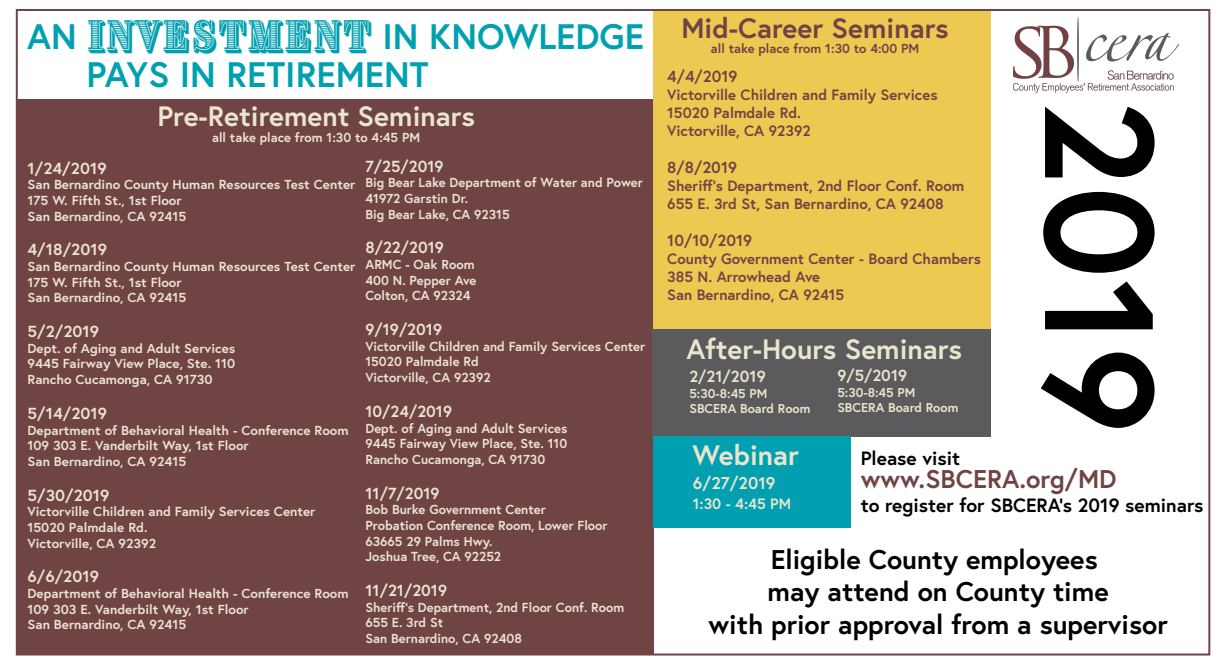
<style>
.page{position:relative;width:1225px;height:663px;background:#fff}
.page>*{position:absolute;margin:0;border:0;box-sizing:border-box;transform-origin:0 0}
.t1{font:700 153.7px "Europa";color:#000}
.t2{font:700 35.4px/37.7px "Europa";color:#00a0b0}
.t3{font:700 28px "Europa";color:#ece5ce}
.t4{font:700 28px "Europa";color:#704445}
.t5{font:700 27px/32.4px "Europa";color:#000;text-align:center}
.t6{font:700 25.6px "Europa";color:#704445}
.t7{font:700 19.2px "Europa";color:#000}
.t8{font:700 17px "Europa";color:#ece5ce}
.t9{font:700 16px "Europa";color:#ece5ce}
.t10{font:700 16px "Europa";color:#704445}
.t11{font:700 15px "Europa";color:#ece5ce}
.t12{font:700 14.9px/17.9px "Europa";color:#704445}
.t13{font:700 13px/15.6px "Europa";color:#ece5ce}
.t14{font:700 13px "Europa";color:#704445}
.t15{font:700 12.8px/15.4px "Europa";color:#ece5ce}
.s1{font-family:"Brim Narrow Combined 3";font-weight:400}
</style>
<div class="page">
<div style="left:16px;top:99px;width:637px;height:554px;background:#704445"></div>
<div style="left:653px;top:9px;width:337px;height:320px;background:#edc951"></div>
<div style="left:652px;top:329px;width:338px;height:107px;background:#5b5b5d"></div>
<div style="left:653px;top:436px;width:197px;height:92px;background:#00a0b0"></div>
<img style="left:1013px;top:18px;width:164px;height:75px">
<h2 class="t2" style="left:86px;top:17px;width:559px;text-indent:-59px">AN <span class="s1">INVESTMENT</span> IN KNOWLEDGE<br>PAYS IN RETIREMENT</h2>
<h3 class="t3" style="left:157px;top:97px;width:319px">Pre-Retirement Seminars</h3>
<p class="t13" style="left:212px;top:129px;width:209px">all take place from 1:30 to 4:45 PM</p>
<p class="t9" style="left:28px;top:157px;width:81px">1/24/2019</p>
<p class="t13" style="left:28px;top:176px;width:329px">San Bernardino County Human Resources Test Center<br>175 W. Fifth St., 1st Floor<br>San Bernardino, CA 92415</p>
<p class="t9" style="left:28px;top:239px;width:81px">4/18/2019</p>
<p class="t13" style="left:28px;top:258px;width:329px">San Bernardino County Human Resources Test Center<br>175 W. Fifth St., 1st Floor<br>San Bernardino, CA 92415</p>
<p class="t9" style="left:28px;top:320px;width:73px">5/2/2019</p>
<p class="t13" style="left:28px;top:340px;width:209px;text-align:justify">Dept. of Aging and Adult Services 9445 Fairway View Place, Ste. 110<br>Rancho Cucamonga, CA 91730</p>
<p class="t9" style="left:28px;top:402px;width:81px">5/14/2019</p>
<p class="t13" style="left:28px;top:422px;width:322px">Department of Behavioral Health - Conference Room<br>109 303 E. Vanderbilt Way, 1st Floor<br>San Bernardino, CA 92415</p>
<p class="t9" style="left:28px;top:484px;width:83px">5/30/2019</p>
<p class="t13" style="left:28px;top:503px;width:289px">Victorville Children and Family Services Center<br>15020 Palmdale Rd.<br>Victorville, CA 92392</p>
<p class="t9" style="left:28px;top:566px;width:73px">6/6/2019</p>
<p class="t13" style="left:28px;top:585px;width:322px">Department of Behavioral Health - Conference Room<br>109 303 E. Vanderbilt Way, 1st Floor<br>San Bernardino, CA 92415</p>
<p class="t9" style="left:365px;top:155px;width:79px">7/25/2019</p>
<p class="t13" style="left:365px;top:174px;width:279px">Big Bear Lake Department of Water and Power<br>41972 Garstin Dr.<br>Big Bear Lake, CA 92315</p>
<p class="t9" style="left:365px;top:237px;width:80px">8/22/2019</p>
<p class="t13" style="left:365px;top:256px;width:112px">ARMC - Oak Room<br>400 N. Pepper Ave<br>Colton, CA 92324</p>
<p class="t9" style="left:365px;top:318px;width:78px">9/19/2019</p>
<p class="t13" style="left:365px;top:338px;width:281px">Victorville Children and Family Services Center<br>15020 Palmdale Rd<br>Victorville, CA 92392</p>
<p class="t9" style="left:365px;top:400px;width:88px">10/24/2019</p>
<p class="t13" style="left:365px;top:420px;width:203px;text-align:justify">Dept. of Aging and Adult Services 9445 Fairway View Place, Ste. 110<br>Rancho Cucamonga, CA 91730</p>
<p class="t9" style="left:365px;top:482px;width:75px">11/7/2019</p>
<p class="t13" style="left:365px;top:501px;width:243px">Bob Burke Government Center<br>Probation Conference Room, Lower Floor<br>63665 29 Palms Hwy.<br>Joshua Tree, CA 92252</p>
<p class="t9" style="left:365px;top:579px;width:83px">11/21/2019</p>
<p class="t13" style="left:365px;top:599px;width:260px">Sheriff's Department, 2nd Floor Conf. Room<br>655 E. 3rd St<br>San Bernardino, CA 92408</p>
<h3 class="t4" style="left:681px;top:9px;width:269px">Mid-Career Seminars</h3>
<p class="t14" style="left:710px;top:40px;width:210px">all take place from 1:30 to 4:00 PM</p>
<p class="t10" style="left:667px;top:66px;width:72px">4/4/2019</p>
<p class="t12" style="left:667px;top:86px;width:272px">Victorville Children and Family Services<br>15020 Palmdale Rd.<br>Victorville, CA 92392</p>
<p class="t10" style="left:667px;top:157px;width:71px">8/8/2019</p>
<p class="t12" style="left:667px;top:176px;width:298px">Sheriff's Department, 2nd Floor Conf. Room<br>655 E. 3rd St, San Bernardino, CA 92408</p>
<p class="t10" style="left:667px;top:230px;width:86px">10/10/2019</p>
<p class="t12" style="left:667px;top:249px;width:315px">County Government Center - Board Chambers<br>385 N. Arrowhead Ave<br>San Bernardino, CA 92415</p>
<h3 class="t3" style="left:686px;top:330px;width:277px">After-Hours Seminars</h3>
<p class="t9" style="left:689px;top:366px;width:78px">2/21/2019</p>
<p class="t15" style="left:689px;top:385px;width:122px">5:30-8:45 PM<br>SBCERA Board Room</p>
<p class="t9" style="left:837px;top:365px;width:71px">9/5/2019</p>
<p class="t15" style="left:837px;top:384px;width:122px">5:30-8:45 PM<br>SBCERA Board Room</p>
<h1 class="t1" style="left:1203px;top:100px;width:335px;rotate:90deg">2019</h1>
<h3 class="t3" style="left:692px;top:436px;width:108px">Webinar</h3>
<h3 class="t8" style="left:692px;top:471px;width:84px">6/27/2019</h3>
<p class="t11" style="left:692px;top:494px;width:100px">1:30 - 4:45 PM</p>
<h3 class="t5" style="left:708px;top:542px;width:461px">Eligible County employees<br>may attend on County time<br>with prior approval from a supervisor</h3>
<h3 class="t7" style="left:860px;top:445px;width:101px">Please visit</h3>
<h3 class="t6" style="left:860px;top:461px;width:257px">www.SBCERA.org/MD</h3>
<h3 class="t7" style="left:860px;top:492px;width:344px">to register for SBCERA’s 2019 seminars</h3>
</div>
